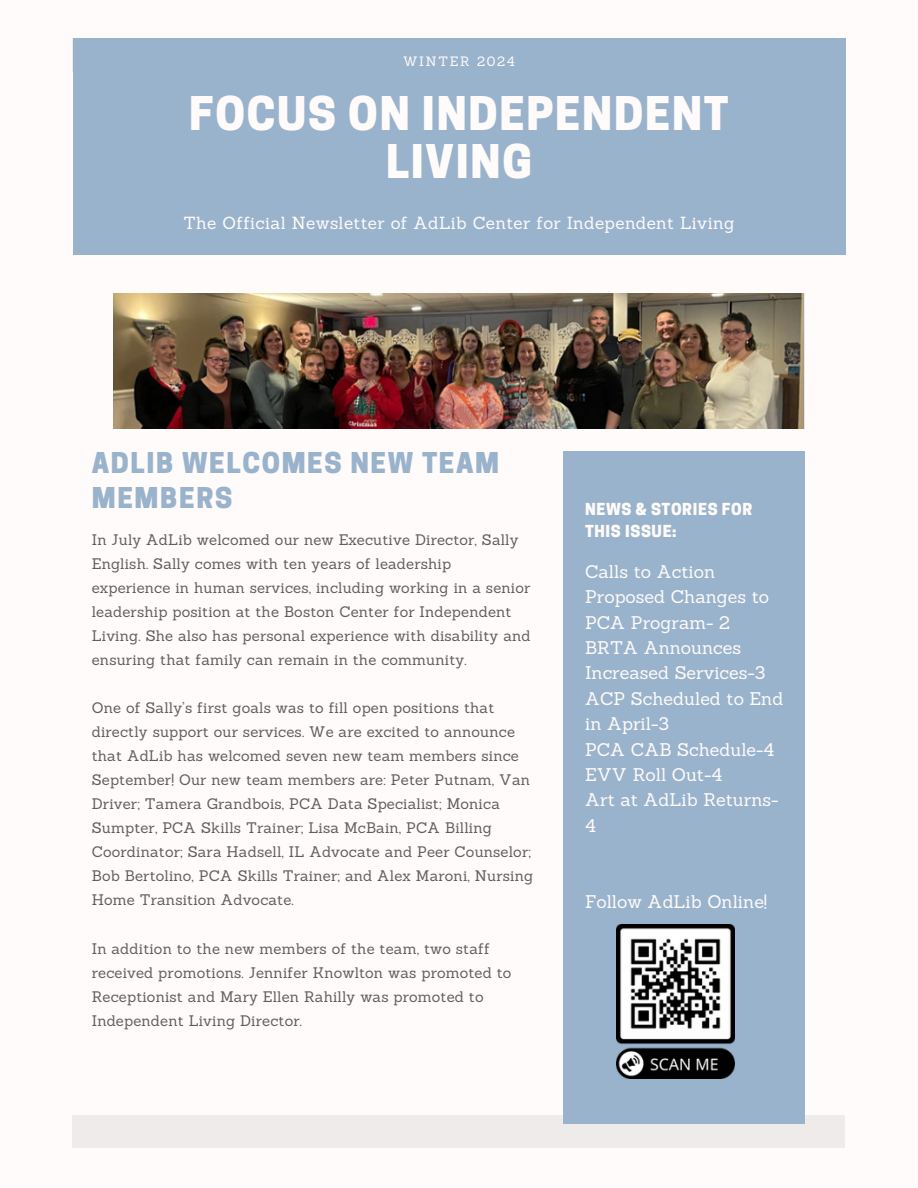
<style>
.page{position:relative;width:918px;height:1188px;background:#fffbfa}
.page>*{position:absolute;margin:0;border:0;box-sizing:border-box;transform-origin:0 0}
.t1{font:800 43.65px/47.7px "Cooper Hewitt";letter-spacing:.04em;color:#fffbfa;text-align:center}
.t2{font:800 27px/35.5px "Cooper Hewitt";letter-spacing:.06em;color:#9ab3cc}
.t3{font:17.85px/25.3px "Sanchez";color:#fffbfa}
.t4{font:17.1px "Sanchez";letter-spacing:.02em;color:#fffbfa}
.t5{font:800 15.6px/22.2px "Cooper Hewitt";letter-spacing:.04em;color:#fffbfa}
.t6{font:14.85px/24px "Sanchez";letter-spacing:.01em;color:#625e5d}
.t7{font:13.2px "Sanchez";letter-spacing:.13em;color:#fffbfa}
</style>
<div class="page">
<div style="left:73px;top:1115px;width:771px;height:33px;background:#efebea"></div>
<div style="left:73px;top:38px;width:772px;height:216px;background:#9ab3cc"></div>
<img style="left:113px;top:294px;width:692px;height:135px">
<div style="left:564px;top:451px;width:241px;height:673px;background:#9ab3cc"></div>
<img style="left:617px;top:924px;width:118px;height:155px">
<h5 class="t7" style="left:403px;top:53px;width:113px">WINTER 2024</h5>
<h1 class="t1" style="left:189px;top:95px;width:541px">FOCUS ON INDEPENDENT<br>LIVING</h1>
<h3 class="t4" style="left:184px;top:212px;width:552px">The Official Newsletter of AdLib Center for Independent Living</h3>
<p class="t2" style="left:92px;top:448px;width:409px">ADLIB WELCOMES NEW TEAM<br>MEMBERS</p>
<h2 class="t6" style="left:92px;top:527px;width:440px">In July AdLib welcomed our new Executive Director, Sally English. Sally comes with ten years of leadership experience in human services, including working in a senior leadership position at the Boston Center for Independent Living. She also has personal experience with disability and ensuring that family can remain in the community.</h2>
<p class="t6" style="left:92px;top:696px;width:443px">One of Sally’s first goals was to fill open positions that directly support our services. We are excited to announce that AdLib has welcomed seven new team members since September! Our new team members are: Peter Putnam, Van Driver; Tamera Grandbois, PCA Data Specialist; Monica Sumpter, PCA Skills Trainer; Lisa McBain, PCA Billing Coordinator; Sara Hadsell, IL Advocate and Peer Counselor; Bob Bertolino, PCA Skills Trainer; and Alex Maroni, Nursing Home Transition Advocate.</p>
<p class="t6" style="left:92px;top:936px;width:421px">In addition to the new members of the team, two staff received promotions. Jennifer Knowlton was promoted to Receptionist and Mary Ellen Rahilly was promoted to Independent Living Director.</p>
<p class="t5" style="left:585px;top:500px;width:169px">NEWS &amp; STORIES FOR<br>THIS ISSUE:</p>
<p class="t3" style="left:585px;top:559px;width:200px">Calls to Action<br>Proposed Changes to<br>PCA Program- 2<br>BRTA Announces<br>Increased Services-3<br>ACP Scheduled to End in April-3<br>PCA CAB Schedule-4<br>EVV Roll Out-4<br>Art at AdLib Returns-<br>4</p>
<p class="t3" style="left:585px;top:889px;width:184px">Follow AdLib Online!</p>
</div>
